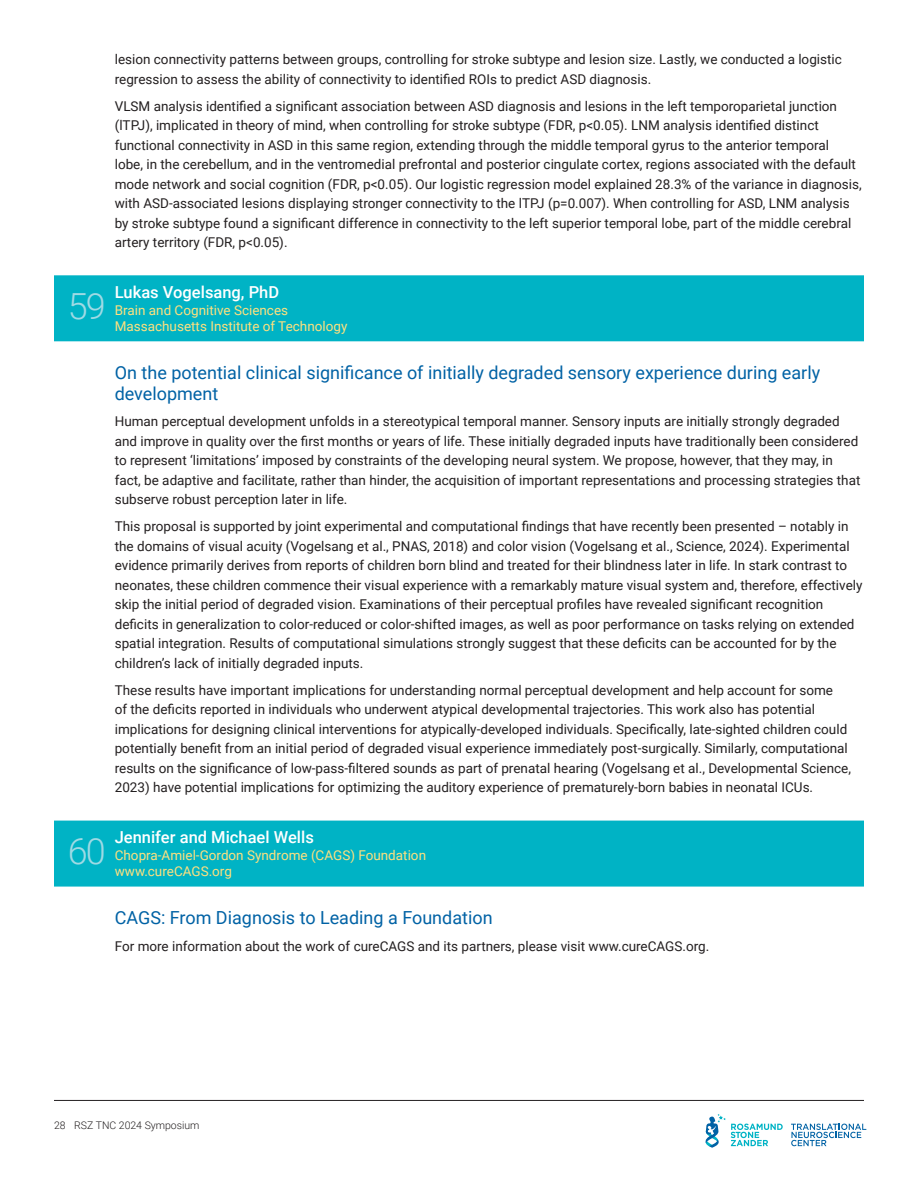
<style>
.page{position:relative;width:918px;height:1188px;background:#fff}
.page>*{position:absolute;margin:0;border:0;box-sizing:border-box;transform-origin:0 0}
.ALT_NAME{font:300 36px "Roboto";color:#a0dae4}
.ALT_Headline{font:18px/21px "Roboto";color:#0062a5}
.ALT_NAME-2{font:500 16.5px "Roboto";color:#fff}
.ALT_Body{font:13.5px/19.5px "Roboto";color:#231f20}
.ALT_Affiliation{font:13.5px "Roboto";color:#ffe07f}
.t1{font:300 10.5px "Roboto";color:#231f20}
</style>
<div class="page">
<svg style="left:791px;top:1124px;width:75px;height:22px"></svg>
<svg style="left:705px;top:1114px;width:78px;height:34px"></svg>
<hr style="left:54px;top:1100px;width:810px;height:1px;background:#231f20">
<div style="left:54px;top:275px;width:810px;height:66px;background:#00b3c5"></div>
<div style="left:54px;top:821px;width:810px;height:66px;background:#00b3c5"></div>
<p class="ALT_Body" style="left:115px;top:49px;width:729px">lesion connectivity patterns between groups, controlling for stroke subtype and lesion size. Lastly, we conducted a logistic regression to assess the ability of connectivity to identified ROIs to predict ASD diagnosis.</p>
<p class="ALT_Body" style="left:115px;top:96px;width:748px">VLSM analysis identified a significant association between ASD diagnosis and lesions in the left temporoparietal junction (lTPJ), implicated in theory of mind, when controlling for stroke subtype (FDR, p&lt;0.05). LNM analysis identified distinct functional connectivity in ASD in this same region, extending through the middle temporal gyrus to the anterior temporal<br>lobe, in the cerebellum, and in the ventromedial prefrontal and posterior cingulate cortex, regions associated with the default mode network and social cognition (FDR, p&lt;0.05). Our logistic regression model explained 28.3% of the variance in diagnosis, with ASD-associated lesions displaying stronger connectivity to the lTPJ (p=0.007). When controlling for ASD, LNM analysis by stroke subtype found a significant difference in connectivity to the left superior temporal lobe, part of the middle cerebral artery territory (FDR, p&lt;0.05).</p>
<p class="ALT_NAME" style="left:68px;top:281px;width:40px">59</p>
<p class="ALT_NAME-2" style="left:115px;top:281px;width:166px">Lukas Vogelsang, PhD</p>
<p class="ALT_Affiliation" style="left:115px;top:300px;width:175px">Brain and Cognitive Sciences</p>
<p class="ALT_Affiliation" style="left:115px;top:317px;width:234px">Massachusetts Institute of Technology</p>
<p class="ALT_Headline" style="left:115px;top:362px;width:707px">On the potential clinical significance of initially degraded sensory experience during early development</p>
<p class="ALT_Body" style="left:115px;top:411px;width:747px">Human perceptual development unfolds in a stereotypical temporal manner. Sensory inputs are initially strongly degraded and improve in quality over the first months or years of life. These initially degraded inputs have traditionally been considered to represent ‘limitations’ imposed by constraints of the developing neural system. We propose, however, that they may, in fact, be adaptive and facilitate, rather than hinder, the acquisition of important representations and processing strategies that subserve robust perception later in life.</p>
<p class="ALT_Body" style="left:115px;top:516px;width:749px">This proposal is supported by joint experimental and computational findings that have recently been presented – notably in the domains of visual acuity (Vogelsang et al., PNAS, 2018) and color vision (Vogelsang et al., Science, 2024). Experimental evidence primarily derives from reports of children born blind and treated for their blindness later in life. In stark contrast to neonates, these children commence their visual experience with a remarkably mature visual system and, therefore, effectively skip the initial period of degraded vision. Examinations of their perceptual profiles have revealed significant recognition deficits in generalization to color-reduced or color-shifted images, as well as poor performance on tasks relying on extended spatial integration. Results of computational simulations strongly suggest that these deficits can be accounted for by the children’s lack of initially degraded inputs.</p>
<p class="ALT_Body" style="left:115px;top:680px;width:738px">These results have important implications for understanding normal perceptual development and help account for some<br>of the deficits reported in individuals who underwent atypical developmental trajectories. This work also has potential implications for designing clinical interventions for atypically-developed individuals. Specifically, late-sighted children could potentially benefit from an initial period of degraded visual experience immediately post-surgically. Similarly, computational results on the significance of low-pass-filtered sounds as part of prenatal hearing (Vogelsang et al., Developmental Science, 2023) have potential implications for optimizing the auditory experience of prematurely-born babies in neonatal ICUs.</p>
<p class="ALT_NAME" style="left:68px;top:826px;width:40px">60</p>
<p class="ALT_NAME-2" style="left:115px;top:826px;width:201px">Jennifer and Michael Wells</p>
<p class="ALT_Affiliation" style="left:115px;top:846px;width:313px">Chopra-Amiel-Gordon Syndrome (CAGS) Foundation</p>
<p class="ALT_Affiliation" style="left:115px;top:862px;width:119px">www.cureCAGS.org</p>
<p class="ALT_Headline" style="left:115px;top:907px;width:379px">CAGS: From Diagnosis to Leading a Foundation</p>
<p class="ALT_Body" style="left:115px;top:936px;width:596px">For more information about the work of cureCAGS and its partners, please visit www.cureCAGS.org.</p>
<p class="t1" style="left:54px;top:1118px;width:147px">28 RSZ TNC 2024 Symposium</p>
</div>
